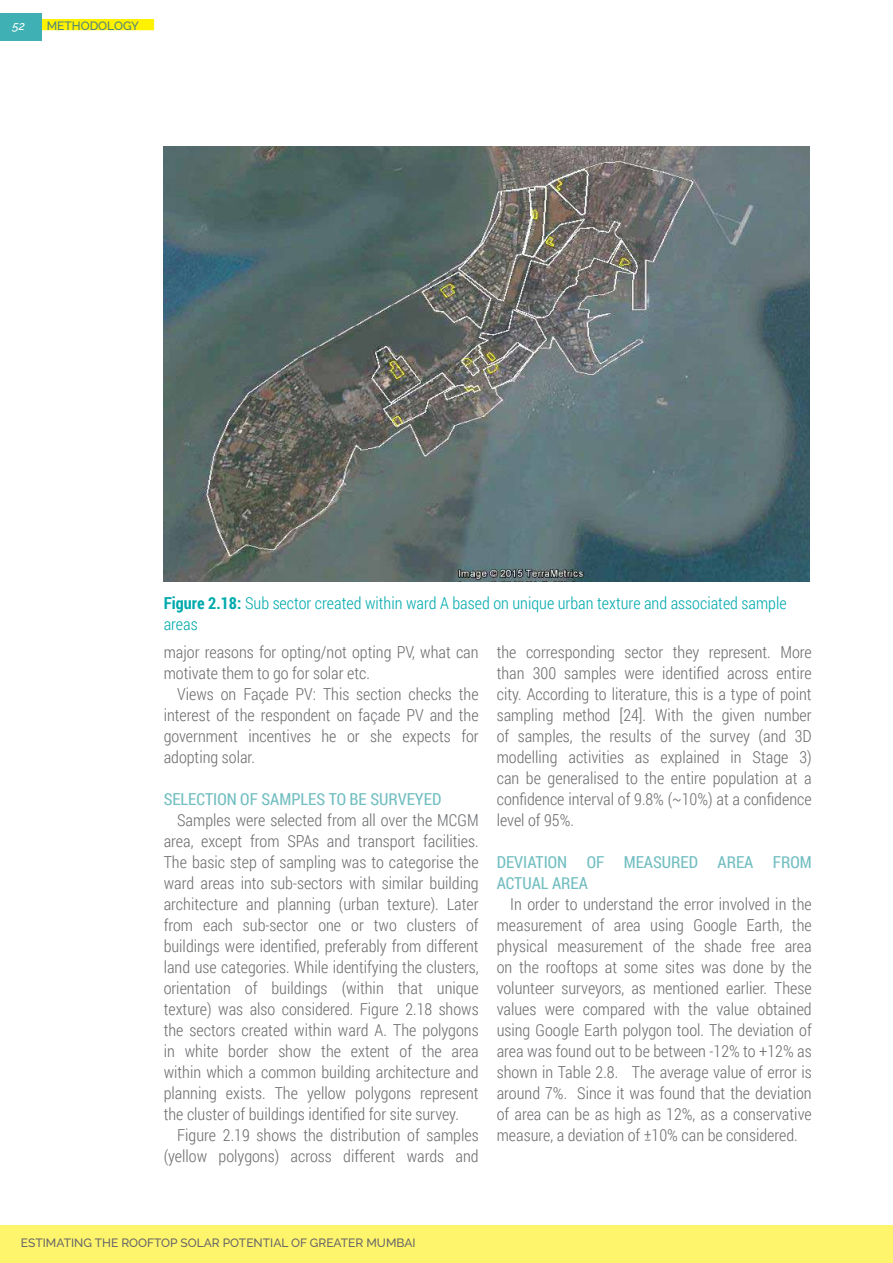
<style>
.page{position:relative;width:893px;height:1263px;background:#fff}
.page>*{position:absolute;margin:0;border:0;box-sizing:border-box;transform-origin:0 0}
.t1{font:300 16.5px/21px "Roboto Condensed";color:#6d6e71;text-align:justify}
.t2{font:300 16.5px/21px "Roboto Condensed";color:#00aaad}
.t3{font:16.5px/21px "Roboto Condensed";color:#72bec1}
.t4{font:500 12px "Raleway";color:#666}
.t5{font:500 12px "Raleway";color:#4c817f}
.t6{font:italic 500 12px "Raleway";color:#fff}
.s1{font-weight:700}
</style>
<div class="page">
<img style="left:164px;top:146px;width:645px;height:435px">
<svg style="left:42px;top:19px;width:112px;height:11px"></svg>
<div style="left:0;top:1225px;width:893px;height:38px;background:#fff56d"></div>
<div style="left:0;top:13px;width:42px;height:27px;background:#3fb0b3"></div>
<p class="t6" style="left:12px;top:19px;width:14px">52</p>
<p class="t5" style="left:47px;top:19px;width:94px">METHODOLOGY</p>
<p class="t2" style="left:164px;top:592px;width:624px"><span class="s1">Figure 2.18:</span> Sub sector created within ward A based on unique urban texture and associated sample areas</p>
<p class="t1" style="left:164px;top:641px;width:316px">major reasons for opting/not opting PV, what can motivate them to go for solar etc.</p>
<p class="t1" style="left:164px;top:683px;width:316px;text-indent:13px">Views on Façade PV: This section checks the interest of the respondent on façade PV and the government incentives he or she expects for adopting solar.</p>
<p class="t3" style="left:164px;top:788px;width:279px">SELECTION OF SAMPLES TO BE SURVEYED</p>
<p class="t1" style="left:164px;top:809px;width:317px;text-indent:13px">Samples were selected from all over the MCGM area, except from SPAs and transport facilities.<br>The basic step of sampling was to categorise the ward areas into sub-sectors with similar building architecture and planning (urban texture). Later from each sub-sector one or two clusters of buildings were identified, preferably from different land use categories. While identifying the clusters, orientation of buildings (within that unique texture) was also considered. Figure 2.18 shows the sectors created within ward A. The polygons in white border show the extent of the area within which a common building architecture and planning exists. The yellow polygons represent the cluster of buildings identified for site survey.</p>
<p class="t1" style="left:164px;top:1124px;width:316px;text-align:right">Figure 2.19 shows the distribution of samples (yellow polygons) across different wards and</p>
<p class="t1" style="left:497px;top:641px;width:316px">the corresponding sector they represent. More than 300 samples were identified across entire city. According to literature, this is a type of point sampling method [24]. With the given number of samples, the results of the survey (and 3D modelling activities as explained in Stage 3) can be generalised to the entire population at a confidence interval of 9.8% (~10%) at a confidence level of 95%.</p>
<p class="t3" style="left:497px;top:851px;width:316px">DEVIATION OF MEASURED AREA FROM<br>ACTUAL AREA</p>
<p class="t1" style="left:497px;top:893px;width:317px;text-indent:13px">In order to understand the error involved in the measurement of area using Google Earth, the physical measurement of the shade free area on the rooftops at some sites was done by the volunteer surveyors, as mentioned earlier. These values were compared with the value obtained using Google Earth polygon tool. The deviation of area was found out to be between -12% to +12% as shown in Table 2.8. The average value of error is around 7%. Since it was found that the deviation of area can be as high as 12%, as a conservative measure, a deviation of ±10% can be considered.</p>
<p class="t4" style="left:21px;top:1236px;width:396px">ESTIMATING THE ROOFTOP SOLAR POTENTIAL OF GREATER MUMBAI</p>
</div>
